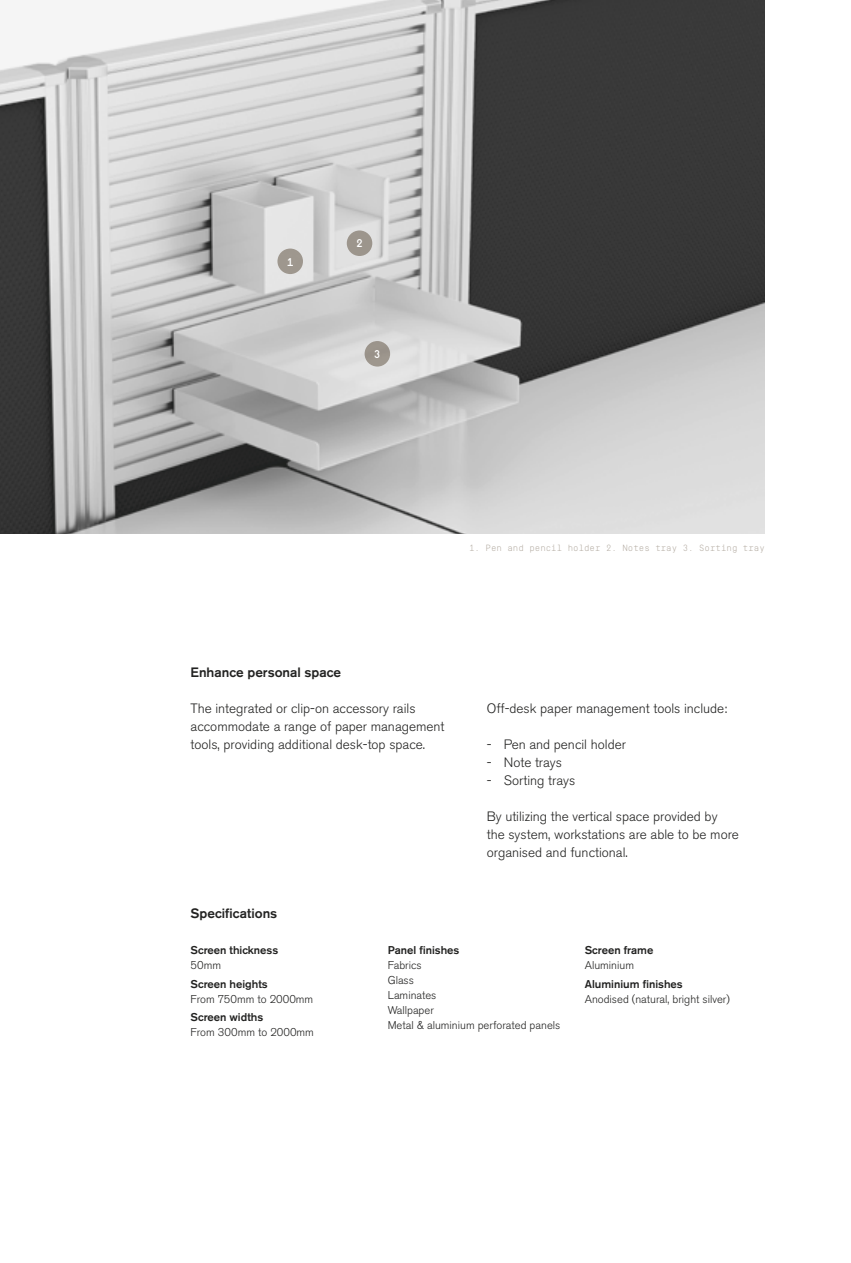
<style>
.page{position:relative;width:851px;height:1263px;background:#fff}
.page>*{position:absolute;margin:0;border:0;box-sizing:border-box;transform-origin:0 0}
.t1{font:300 13.5px/18px "Akzidenz Grotesk BE";color:#222221}
.t2{font:500 13.5px "Akzidenz Grotesk BE";color:#222221}
.t3{font:300 11.25px/15px "Akzidenz Grotesk BE";color:#222221}
.t4{font:500 11.25px "Akzidenz Grotesk BE";color:#222221}
.t5{font:500 11.25px "Simplon BP Mono";color:#fff}
.t6{font:300 9px "Simplon BP Mono";color:#b1a99f}
</style>
<div class="page">
<img style="left:0;top:0;width:764px;height:533px">
<div style="left:277px;top:249px;width:26px;height:25px;background:#9e978e;border-radius:50%"></div>
<div style="left:347px;top:230px;width:25px;height:26px;background:#9c958c;border-radius:50%"></div>
<div style="left:364px;top:341px;width:26px;height:26px;background:#9c958c;border-radius:50%"></div>
<p class="t5" style="left:287px;top:254px;width:8px">1</p>
<p class="t5" style="left:356px;top:236px;width:8px">2</p>
<p class="t5" style="left:374px;top:347px;width:8px">3</p>
<p class="t6" style="left:469px;top:542px;width:297px">1. Pen and pencil holder 2. Notes tray 3. Sorting tray</p>
<p class="t2" style="left:190px;top:664px;width:152px">Enhance personal space</p>
<p class="t1" style="left:190px;top:699px;width:255px">The integrated or clip-on accessory rails accommodate a range of paper management tools, providing additional desk-top space.</p>
<p class="t1" style="left:486px;top:699px;width:242px">Off-desk paper management tools include:</p>
<p class="t1" style="left:486px;top:735px;width:141px">- Pen and pencil holder</p>
<p class="t1" style="left:486px;top:753px;width:77px">- Note trays</p>
<p class="t1" style="left:486px;top:771px;width:90px">- Sorting trays</p>
<p class="t1" style="left:486px;top:807px;width:254px">By utilizing the vertical space provided by<br>the system, workstations are able to be more organised and functional.</p>
<p class="t2" style="left:190px;top:905px;width:88px">Specifications</p>
<p class="t4" style="left:190px;top:943px;width:89px">Screen thickness</p>
<p class="t3" style="left:190px;top:958px;width:32px">50mm</p>
<p class="t4" style="left:190px;top:977px;width:79px">Screen heights</p>
<p class="t3" style="left:190px;top:992px;width:124px">From 750mm to 2000mm</p>
<p class="t4" style="left:190px;top:1010px;width:74px">Screen widths</p>
<p class="t3" style="left:190px;top:1025px;width:125px">From 300mm to 2000mm</p>
<p class="t4" style="left:387px;top:943px;width:73px">Panel finishes</p>
<p class="t3" style="left:387px;top:958px;width:174px">Fabrics<br>Glass<br>Laminates<br>Wallpaper<br>Metal &amp; aluminium perforated panels</p>
<p class="t4" style="left:584px;top:943px;width:70px">Screen frame</p>
<p class="t3" style="left:584px;top:958px;width:51px">Aluminium</p>
<p class="t4" style="left:584px;top:977px;width:99px">Aluminium finishes</p>
<p class="t3" style="left:584px;top:992px;width:147px">Anodised (natural, bright silver)</p>
</div>
